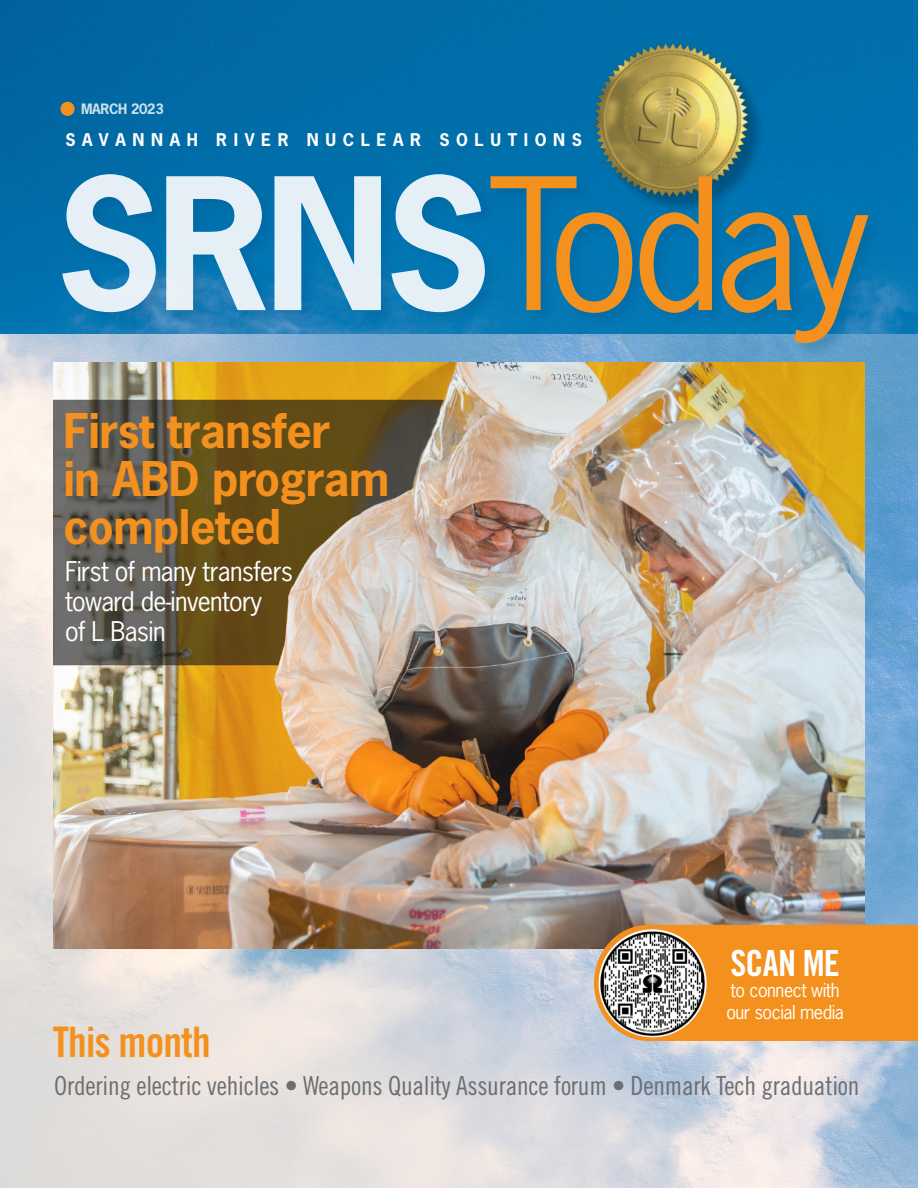
<style>
.page{position:relative;width:918px;height:1188px;background:#fff}
.page>*{position:absolute;margin:0;border:0;box-sizing:border-box;transform-origin:0 0}
.t1{font:700 45px/48px "News Gothic Std";letter-spacing:-.01em;color:#f4901d}
.t2{font:42px "Trade Gothic LT Std Bd Cn 20";letter-spacing:-.02em;color:#f4901d}
.t3{font:36px "Trade Gothic LT Std Bd Cn 20";letter-spacing:-.02em;color:#fff}
.t4{font:26.25px "Trade Gothic LT Std Cn 18";letter-spacing:-.01em;color:#6d6e71}
.t5{font:25.5px/30px "News Gothic Std";letter-spacing:-.025em;color:#fff}
.t6{font:18px/21.6px "News Gothic Std";letter-spacing:-.025em;color:#fff}
.t7{font:700 16.5px "News Gothic Std";letter-spacing:.4em;color:#fff}
.t8{font:700 13.5px "News Gothic Std";letter-spacing:-.02em;color:#fff}
</style>
<div class="page">
<img style="left:0;top:333px;width:918px;height:855px">
<img style="left:0;top:0;width:918px;height:333px">
<div style="left:61px;top:172px;width:439px;height:155px;background:#005288;opacity:.22"></div>
<svg style="left:62px;top:174px;width:423px;height:138px;background:#82b8d5"></svg>
<img style="left:581px;top:30px;width:181px;height:144px">
<div style="left:489px;top:174px;width:394px;height:184px;background:#005288;opacity:.25"></div>
<svg style="left:491px;top:176px;width:378px;height:167px;background:#497d89"></svg>
<div style="left:60px;top:102px;width:15px;height:14px;background:#f4901d;border-radius:50%"></div>
<img style="left:54px;top:363px;width:811px;height:585px">
<div style="left:594px;top:925px;width:324px;height:116px;background:#f4901d"></div>
<img style="left:599px;top:929px;width:108px;height:108px;border-radius:54px">
<p class="t8" style="left:81px;top:100px;width:84px">MARCH 2023</p>
<p class="t7" style="left:65px;top:129px;width:518px">SAVANNAH RIVER NUCLEAR SOLUTIONS</p>
<h1 class="t1" style="left:64px;top:406px;width:327px">First transfer<br>in ABD program completed</h1>
<p class="t5" style="left:65px;top:556px;width:230px">First of many transfers toward de-inventory<br>of L Basin</p>
<h3 class="t3" style="left:730px;top:941px;width:111px">SCAN ME</h3>
<p class="t6" style="left:726px;top:980px;width:119px">to connect with our social media</p>
<h2 class="t2" style="left:53px;top:1017px;width:160px">This month</h2>
<p class="t4" style="left:54px;top:1070px;width:807px">Ordering electric vehicles • Weapons Quality Assurance forum • Denmark Tech graduation</p>
</div>
